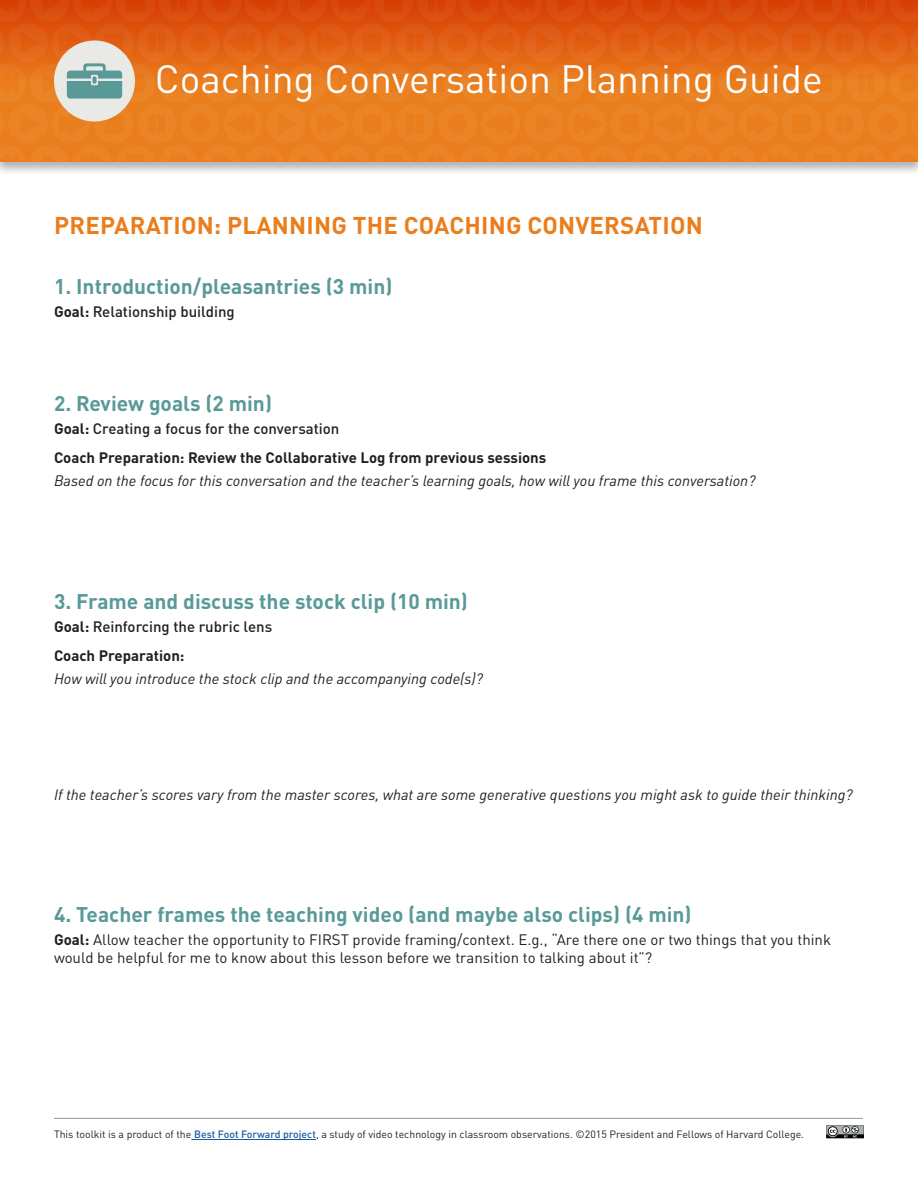
<style>
.page{position:relative;width:918px;height:1188px;background:#fff}
.page>*{position:absolute;margin:0;border:0;box-sizing:border-box;transform-origin:0 0}
.t1{font:39px "DINOT";color:#fff}
.orange_header{font:700 24px "DINOT";letter-spacing:.01em;color:#ea7e1d}
.teal_subhead{font:700 21px "DINOT";color:#599a98}
.body_copy{font:italic 15px "DINOT";color:#231f20}
.body_copy-2{font:15px/18px "DINOT";color:#231f20}
.body_copy-3{font:500 15px "DINOT";color:#231f20}
.body_copy-4{font:700 15px "DINOT";color:#231f20}
.t2{font:10.5px "DINOT";color:#231f20}
.s1{font-weight:700}
.s2{font-weight:500;color:#175d9e}
</style>
<div class="page">
<div style="left:0;top:0;width:918px;height:176px;background:#231f20;opacity:.35"></div>
<svg style="left:0;top:0;width:918px;height:162px"></svg>
<hr style="left:194px;top:1139px;width:122px;height:1px;background:#175d9e">
<hr style="left:54px;top:1118px;width:809px;height:1px;background:#939598">
<svg style="left:826px;top:1125px;width:38px;height:14px"></svg>
<p class="t1" style="left:155px;top:55px;width:669px">Coaching Conversation Planning Guide</p>
<p class="orange_header" style="left:54px;top:210px;width:650px">PREPARATION: PLANNING THE COACHING CONVERSATION</p>
<p class="teal_subhead" style="left:54px;top:272px;width:340px">1. Introduction/pleasantries (3 min)</p>
<p class="body_copy-3" style="left:54px;top:302px;width:182px"><span class="s1">Goal:</span> Relationship building</p>
<p class="teal_subhead" style="left:54px;top:389px;width:220px">2. Review goals (2 min)</p>
<p class="body_copy-3" style="left:54px;top:419px;width:287px"><span class="s1">Goal:</span> Creating a focus for the conversation</p>
<p class="body_copy-4" style="left:54px;top:448px;width:494px">Coach Preparation: Review the Collaborative Log from previous sessions</p>
<p class="body_copy" style="left:54px;top:472px;width:703px">Based on the focus for this conversation and the teacher’s learning goals, how will you frame this conversation?</p>
<p class="teal_subhead" style="left:54px;top:587px;width:416px">3. Frame and discuss the stock clip (10 min)</p>
<p class="body_copy-3" style="left:54px;top:617px;width:220px"><span class="s1">Goal:</span> Reinforcing the rubric lens</p>
<p class="body_copy-4" style="left:54px;top:646px;width:132px">Coach Preparation:</p>
<p class="body_copy" style="left:54px;top:670px;width:430px">How will you introduce the stock clip and the accompanying code(s)?</p>
<p class="body_copy" style="left:54px;top:785px;width:800px">If the teacher’s scores vary from the master scores, what are some generative questions you might ask to guide their thinking?</p>
<p class="teal_subhead" style="left:54px;top:901px;width:639px">4. Teacher frames the teaching video (and maybe also clips) (4 min)</p>
<p class="body_copy-2" style="left:54px;top:931px;width:779px"><span class="s1">Goal:</span> Allow teacher the opportunity to FIRST provide framing/context. E.g., “Are there one or two things that you think would be helpful for me to know about this lesson before we transition to talking about it”?</p>
<p class="t2" style="left:54px;top:1128px;width:752px">This toolkit is a product of the <span class="s2">Best Foot Forward project</span>, a study of video technology in classroom observations. ©2015 President and Fellows of Harvard College.</p>
</div>
